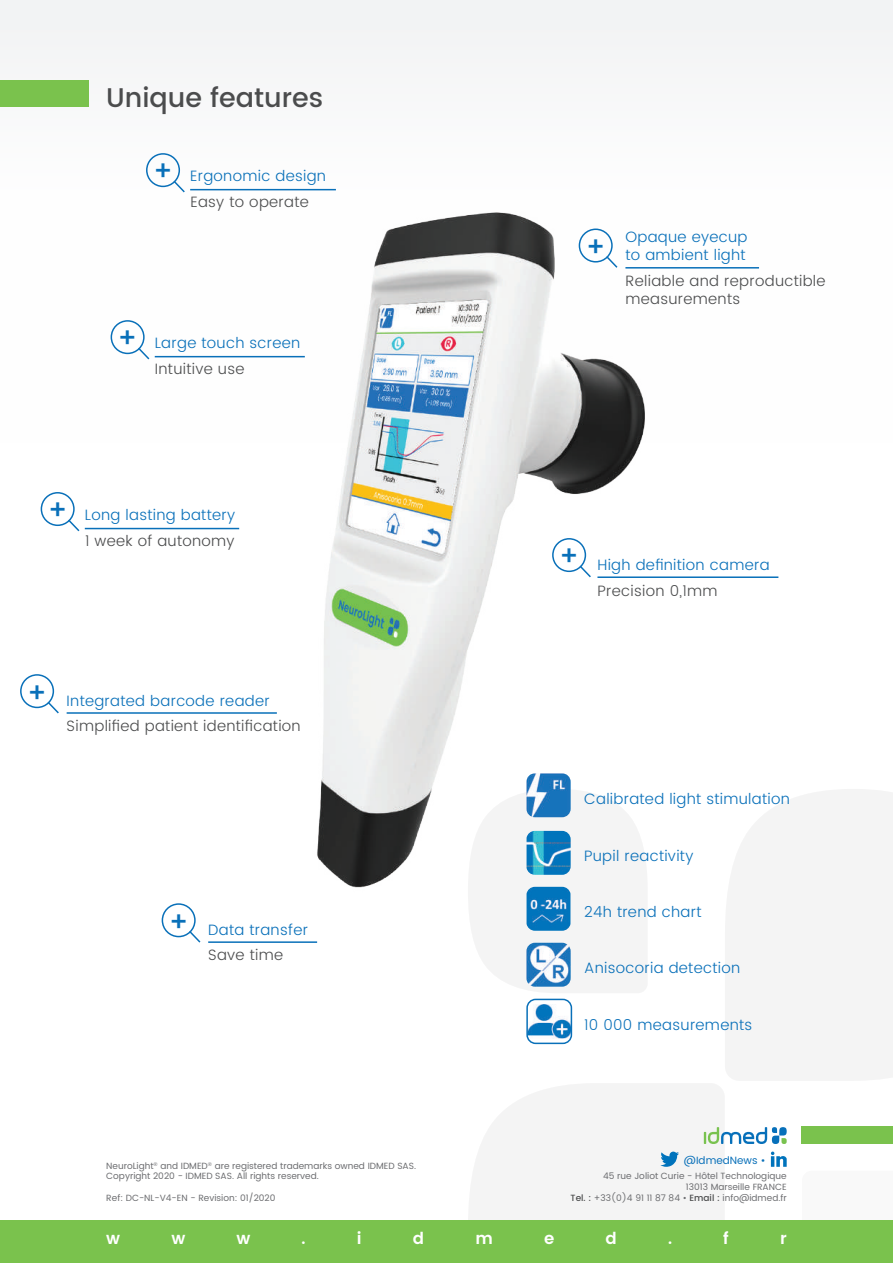
<style>
.page{position:relative;width:893px;height:1263px;background:#fff}
.page>*{position:absolute;margin:0;border:0;box-sizing:border-box;transform-origin:0 0}
.t1{font:500 27px "Poppins";color:#4b4c4d}
.t2{font:500 27px "Poppins";color:#0970b9}
.t3{font:600 16.5px "Poppins";color:#fff}
.t4{font:300 15px/25.3px "Poppins";letter-spacing:.02em;color:#0970b9}
.t5{font:300 15px/18px "Poppins";letter-spacing:.02em;color:#4b4c4d}
.t6{font:10.5px "Poppins";color:#0970b9}
.t7{font:9px/10.8px "Poppins";color:#6c6d70;text-align:right}
.s1{font-weight:500;font-size:27px}
.s2{color:#4b4c4d}
.s3{color:#0970b9}
.s4{font-weight:500;color:#4b4c4d}
</style>
<div class="page">
<svg style="left:468px;top:1084px;width:256px;height:136px;fill:#f4f4f4"></svg>
<svg style="left:725px;top:789px;width:168px;height:291px;fill:#f4f4f4"></svg>
<svg style="left:470px;top:919px;width:177px;height:74px"></svg>
<img style="left:192px;top:212px;width:455px;height:707px">
<div style="left:0;top:80px;width:88px;height:27px;background:#7ac24d"></div>
<hr style="left:597px;top:576px;width:181px;height:2px;background:#0970b9">
<hr style="left:208px;top:941px;width:109px;height:2px;background:#0970b9">
<hr style="left:625px;top:267px;width:134px;height:2px;background:#0970b9">
<div style="left:552px;top:538px;width:34px;height:34px;border:2px solid #0970b9;border-radius:50%"></div>
<svg style="left:578px;top:564px;width:14px;height:15px"></svg>
<div style="left:162px;top:903px;width:34px;height:34px;border:2px solid #0970b9;border-radius:50%"></div>
<svg style="left:188px;top:929px;width:13px;height:14px"></svg>
<div style="left:579px;top:229px;width:34px;height:34px;border:2px solid #0970b9;border-radius:50%"></div>
<svg style="left:605px;top:255px;width:14px;height:14px"></svg>
<div style="left:111px;top:320px;width:34px;height:34px;border:2px solid #0970b9;border-radius:50%"></div>
<svg style="left:137px;top:346px;width:13px;height:14px"></svg>
<hr style="left:155px;top:356px;width:150px;height:1px;background:#0970b9">
<hr style="left:67px;top:712px;width:210px;height:2px;background:#0970b9">
<div style="left:20px;top:674px;width:34px;height:34px;border:2px solid #0970b9;border-radius:50%"></div>
<svg style="left:46px;top:700px;width:13px;height:14px"></svg>
<div style="left:41px;top:492px;width:34px;height:34px;border:2px solid #0970b9;border-radius:50%"></div>
<svg style="left:67px;top:518px;width:13px;height:14px"></svg>
<hr style="left:85px;top:528px;width:154px;height:1px;background:#0970b9">
<div style="left:146px;top:153px;width:34px;height:34px;border:2px solid #0970b9;border-radius:50%"></div>
<svg style="left:172px;top:179px;width:13px;height:14px"></svg>
<hr style="left:190px;top:189px;width:146px;height:1px;background:#0970b9">
<img style="left:526px;top:773px;width:45px;height:44px">
<img style="left:527px;top:831px;width:44px;height:44px">
<img style="left:527px;top:887px;width:43px;height:44px">
<img style="left:526px;top:943px;width:45px;height:44px">
<img style="left:529px;top:1004px;width:40px;height:35px">
<div style="left:526px;top:999px;width:46px;height:45px;border:2px solid #0970b9;border-radius:9px"></div>
<div style="left:0;top:1220px;width:893px;height:43px;background:#7ac24d"></div>
<svg style="left:771px;top:1151px;width:16px;height:16px"></svg>
<svg style="left:660px;top:1151px;width:19px;height:16px"></svg>
<div style="left:801px;top:1127px;width:92px;height:17px;background:#7ac24d"></div>
<svg style="left:704px;top:1127px;width:83px;height:17px"></svg>
<h1 class="t1" style="left:106px;top:77px;width:218px">Unique features</h1>
<p class="t4" style="left:190px;top:164px;width:137px;text-indent:-37px"><span class="s1">+</span> Ergonomic design<br><span class="s2">Easy to operate</span></p>
<p class="t4" style="left:118px;top:331px;width:184px"><span class="s1">+</span> Large touch screen</p>
<p class="t5" style="left:155px;top:360px;width:91px">Intuitive use</p>
<p class="t4" style="left:48px;top:503px;width:189px;text-align:right"><span class="s1">+</span> Long lasting battery<br><span class="s2">1 week of autonomy</span></p>
<p class="t5" style="left:67px;top:689px;width:236px;line-height:24.8px;text-indent:-39px"><sup>+</sup> <span class="s3">Integrated barcode reader<br></span>Simplified patient identification</p>
<h1 class="t2" style="left:169px;top:901px;width:21px">+</h1>
<p class="t4" style="left:208px;top:917px;width:101px">Data transfer</p>
<p class="t5" style="left:208px;top:946px;width:77px">Save time</p>
<p class="t7" style="left:106px;top:1160px;width:311px;text-align:left">NeuroLight<sup>®</sup> and IDMED<sup>®</sup> are registered trademarks owned IDMED SAS.<br>Copyright 2020 - IDMED SAS. All rights reserved.</p>
<p class="t7" style="left:106px;top:1193px;width:171px">Ref: DC-NL-V4-EN - Revision: 01/2020</p>
<h1 class="t2" style="left:586px;top:226px;width:21px">+</h1>
<p class="t4" style="left:625px;top:228px;width:124px;line-height:18px">Opaque eyecup to ambient light</p>
<p class="t5" style="left:625px;top:272px;width:202px">Reliable and reproductible measurements</p>
<h1 class="t2" style="left:559px;top:536px;width:21px">+</h1>
<p class="t4" style="left:597px;top:553px;width:174px">High definition camera</p>
<p class="t5" style="left:597px;top:582px;width:121px">Precision 0,1mm</p>
<p class="t4" style="left:584px;top:787px;width:207px">Calibrated light stimulation</p>
<p class="t4" style="left:584px;top:844px;width:111px">Pupil reactivity</p>
<p class="t4" style="left:584px;top:900px;width:119px">24h trend chart</p>
<p class="t4" style="left:584px;top:956px;width:158px">Anisocoria detection</p>
<p class="t4" style="left:584px;top:1012px;width:170px">10 000 measurements</p>
<p class="t6" style="left:684px;top:1153px;width:83px">@IdmedNews •</p>
<p class="t7" style="left:571px;top:1171px;width:218px">45 rue Joliot Curie - Hôtel Technologique<br>13013 Marseille FRANCE<br><span class="s4">Tel. :</span> +33(0)4 91 11 87 84 • <span class="s4">Email :</span> info@idmed.fr</p>
<p class="t3" style="left:106px;top:1226px;width:15px">w</p>
<p class="t3" style="left:171px;top:1226px;width:15px">w</p>
<p class="t3" style="left:237px;top:1226px;width:15px">w</p>
<p class="t3" style="left:302px;top:1226px;width:6px">.</p>
<p class="t3" style="left:357px;top:1226px;width:6px">i</p>
<p class="t3" style="left:413px;top:1226px;width:13px">d</p>
<p class="t3" style="left:475px;top:1226px;width:19px">m</p>
<p class="t3" style="left:544px;top:1226px;width:12px">e</p>
<p class="t3" style="left:606px;top:1226px;width:13px">d</p>
<p class="t3" style="left:668px;top:1226px;width:6px">.</p>
<p class="t3" style="left:723px;top:1226px;width:7px">f</p>
<p class="t3" style="left:780px;top:1226px;width:8px">r</p>
</div>
